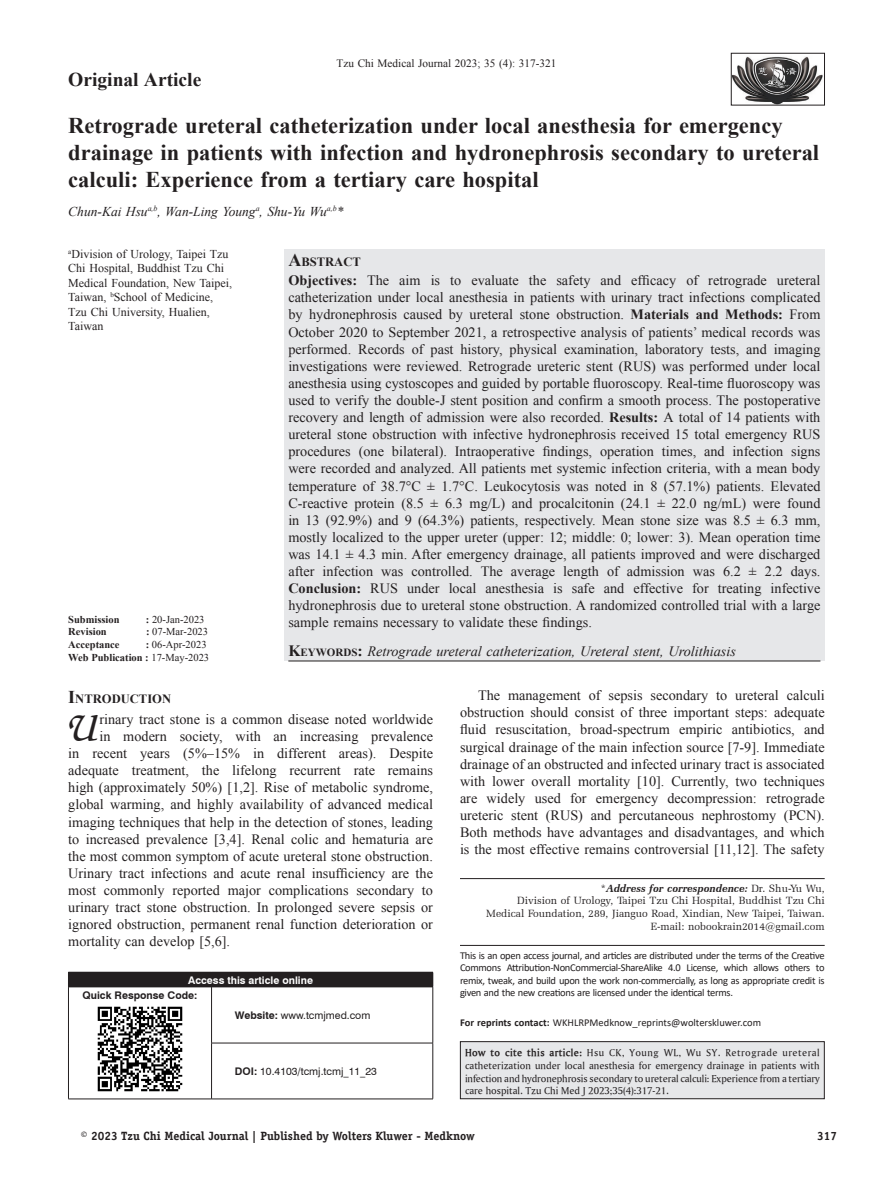
<style>
.page{position:relative;width:893px;height:1191px;background:#fff}
.page>*{position:absolute;margin:0;border:0;box-sizing:border-box;transform-origin:0 0}
._1_TX_text{font:italic 500 42.15px "Zapf Chancery IT Cby BT";color:#231f20}
.AT{font:700 22.5px/27px "Times New Roman";color:#231f20}
.AH{font:700 19.5px "Times New Roman";color:#231f20}
.ABS{font:14.25px/17.1px "Times New Roman";color:#231f20;text-align:justify}
._1_TX_text-2{font:14.25px "Times New Roman";color:#231f20}
.TX{font:14.25px/17.1px "Times New Roman";color:#231f20;text-align:justify}
.KWD{font:italic 14.25px "Times New Roman";color:#231f20}
.AU{font:italic 13.5px "Times New Roman";color:#231f20}
.ABSH{font:700 12.6px "Times New Roman";color:#231f20}
.AFF{font:12px/14.4px "Times New Roman";color:#231f20}
.t1{font:700 12px "Officina Serif";color:#231f20}
.F_RH{font:11.25px "Times New Roman";color:#231f20}
.TX-2{font:10.5px/12.6px "Calibri";letter-spacing:-.03em;color:#231f20;text-align:justify}
.HTC{font:10.5px/12.6px "Ameretto Normal";color:#231f20;text-align:justify}
.ADD{font:10.5px/12.6px "Zapf Elliptical 711 BT";color:#231f20;text-align:right}
.TX-3{font:10.5px "Calibri";color:#231f20}
.HIS{font:700 10.5px "Times New Roman";color:#231f20}
.HIS-2{font:10.5px "Times New Roman";color:#231f20}
.DOI{font:10.5px "Swiss 721 BT";color:#231f20}
.ATAO{font:700 10.5px "Swiss 721 BT";color:#fff}
.Website{font:10.5px "Swiss 721 BT";color:#231f20}
.QRC{font:700 10.5px "Swiss 721 BT";color:#231f20}
.s1{font-size:18px}
.s2{font-weight:700}
.s3{font-weight:700;font-style:normal;font-size:15.75px}
.s4{font-weight:700;font-style:normal;font-size:10.95px}
.s5{font-weight:400}
.s6{font-weight:700;font-style:italic}
.s7{font-family:"Ameretto";font-weight:700}
</style>
<div class="page">
<div style="left:284px;top:249px;width:541px;height:411px;background:#e6e7e9"></div>
<hr style="left:288px;top:660px;width:532px;height:1px;background:#231f20">
<div style="left:460px;top:1041px;width:364px;height:57px;background:#e6e7e9"></div>
<div style="left:460px;top:1041px;width:365px;height:58px;border:1px solid #231f20"></div>
<div style="left:68px;top:972px;width:365px;height:15px;background:#231f20"></div>
<svg style="left:433px;top:972px;width:1px;height:14px"></svg>
<hr style="left:68px;top:987px;width:1px;height:56px;background:#231f20">
<hr style="left:68px;top:1043px;width:1px;height:55px;background:#231f20">
<hr style="left:211px;top:987px;width:1px;height:55px;background:#231f20">
<hr style="left:433px;top:987px;width:1px;height:55px;background:#231f20">
<hr style="left:68px;top:1098px;width:144px;height:1px;background:#231f20">
<hr style="left:211px;top:1043px;width:1px;height:55px;background:#231f20">
<hr style="left:211px;top:1042px;width:222px;height:1px;background:#231f20">
<hr style="left:433px;top:1043px;width:1px;height:55px;background:#231f20">
<hr style="left:212px;top:1098px;width:221px;height:1px;background:#231f20">
<img style="left:98px;top:1007px;width:84px;height:85px">
<hr style="left:460px;top:878px;width:365px;height:1px;background:#231f20">
<img style="left:733px;top:56px;width:90px;height:47px">
<div style="left:731px;top:53px;width:94px;height:52px;border:1px solid #231f20"></div>
<hr style="left:460px;top:945px;width:365px;height:1px;background:#231f20">
<p class="AH" style="left:68px;top:66px;width:135px">Original Article</p>
<p class="F_RH" style="left:336px;top:55px;width:221px">Tzu Chi Medical Journal 2023; 35 (4): 317‑321</p>
<p class="AT" style="left:68px;top:111px;width:752px">Retrograde ureteral catheterization under local anesthesia for emergency drainage in patients with infection and hydronephrosis secondary to ureteral calculi: Experience from a tertiary care hospital</p>
<p class="AU" style="left:68px;top:202px;width:277px">Chun‑Kai Hsu<sup>a,b</sup>, Wan‑Ling Young<sup>a</sup>, Shu‑Yu Wu<sup>a,b</sup>*</p>
<p class="AFF" style="left:68px;top:246px;width:165px"><sup>a</sup>Division of Urology, Taipei Tzu<br>Chi Hospital, Buddhist Tzu Chi<br>Medical Foundation, New Taipei,<br>Taiwan, <sup>b</sup>School of Medicine,<br>Tzu Chi University, Hualien,<br>Taiwan</p>
<p class="ABSH" style="left:288px;top:253px;width:74px"><span class="s1">A</span>BSTRACT</p>
<p class="ABS" style="left:288px;top:272px;width:534px"><span class="s2">Objectives:</span> The aim is to evaluate the safety and efficacy of retrograde ureteral catheterization under local anesthesia in patients with urinary tract infections complicated by hydronephrosis caused by ureteral stone obstruction. <span class="s2">Materials and Methods:</span> From October 2020 to September 2021, a retrospective analysis of patients’ medical records was performed. Records of past history, physical examination, laboratory tests, and imaging investigations were reviewed. Retrograde ureteric stent (RUS) was performed under local anesthesia using cystoscopes and guided by portable fluoroscopy. Real‑time fluoroscopy was used to verify the double‑J stent position and confirm a smooth process. The postoperative recovery and length of admission were also recorded. <span class="s2">Results:</span> A total of 14 patients with ureteral stone obstruction with infective hydronephrosis received 15 total emergency RUS procedures (one bilateral). Intraoperative findings, operation times, and infection signs were recorded and analyzed. All patients met systemic infection criteria, with a mean body temperature of 38.7°C ± 1.7°C. Leukocytosis was noted in 8 (57.1%) patients. Elevated C‑reactive protein (8.5 ± 6.3 mg/L) and procalcitonin (24.1 ± 22.0 ng/mL) were found in 13 (92.9%) and 9 (64.3%) patients, respectively. Mean stone size was 8.5 ± 6.3 mm, mostly localized to the upper ureter (upper: 12; middle: 0; lower: 3). Mean operation time was 14.1 ± 4.3 min. After emergency drainage, all patients improved and were discharged after infection was controlled. The average length of admission was 6.2 ± 2.2 days.<br><span class="s2">Conclusion:</span> RUS under local anesthesia is safe and effective for treating infective hydronephrosis due to ureteral stone obstruction. A randomized controlled trial with a large sample remains necessary to validate these findings.</p>
<p class="KWD" style="left:288px;top:642px;width:449px"><span class="s3">K</span><span class="s4">EYWORDS</span><span class="s3">:</span> Retrograde ureteral catheterization, Ureteral stent, Urolithiasis</p>
<p class="TX" style="left:460px;top:686px;width:366px;text-indent:18px">The management of sepsis secondary to ureteral calculi obstruction should consist of three important steps: adequate fluid resuscitation, broad‑spectrum empiric antibiotics, and surgical drainage of the main infection source [7‑9]. Immediate drainage of an obstructed and infected urinary tract is associated with lower overall mortality [10]. Currently, two techniques are widely used for emergency decompression: retrograde ureteric stent (RUS) and percutaneous nephrostomy (PCN).<br>Both methods have advantages and disadvantages, and which is the most effective remains controversial [11,12]. The safety</p>
<p class="HIS" style="left:68px;top:612px;width:53px">Submission</p>
<p class="HIS-2" style="left:146px;top:612px;width:60px"><span class="s2">:</span> 20‑Jan‑2023</p>
<p class="HIS" style="left:68px;top:624px;width:40px">Revision</p>
<p class="HIS-2" style="left:146px;top:625px;width:63px"><span class="s2">:</span> 07‑Mar‑2023</p>
<p class="HIS" style="left:68px;top:637px;width:53px">Acceptance</p>
<p class="HIS-2" style="left:146px;top:637px;width:62px"><span class="s2">:</span> 06‑Apr‑2023</p>
<p class="HIS" style="left:68px;top:650px;width:142px">Web Publication : <span class="s5">17-May-2023</span></p>
<h1 class="ABSH" style="left:68px;top:689px;width:104px"><span class="s1">I</span>NTRODUCTION</h1>
<p class="_1_TX_text" style="left:68px;top:705px;width:33px">U</p>
<p class="_1_TX_text-2" style="left:99px;top:709px;width:335px">rinary tract stone is a common disease noted worldwide</p>
<p class="_1_TX_text-2" style="left:99px;top:726px;width:335px">in modern society, with an increasing prevalence</p>
<p class="_1_TX_text-2" style="left:68px;top:744px;width:366px">in recent years (5%–15% in different areas). Despite</p>
<p class="_1_TX_text-2" style="left:68px;top:761px;width:366px">adequate treatment, the lifelong recurrent rate remains</p>
<p class="_1_TX_text-2" style="left:68px;top:778px;width:366px">high (approximately 50%) [1,2]. Rise of metabolic syndrome,</p>
<p class="_1_TX_text-2" style="left:68px;top:795px;width:366px">global warming, and highly availability of advanced medical</p>
<p class="_1_TX_text-2" style="left:68px;top:812px;width:366px">imaging techniques that help in the detection of stones, leading</p>
<p class="_1_TX_text-2" style="left:68px;top:829px;width:366px">to increased prevalence [3,4]. Renal colic and hematuria are</p>
<p class="_1_TX_text-2" style="left:68px;top:846px;width:366px">the most common symptom of acute ureteral stone obstruction.</p>
<p class="_1_TX_text-2" style="left:68px;top:863px;width:366px">Urinary tract infections and acute renal insufficiency are the</p>
<p class="_1_TX_text-2" style="left:68px;top:880px;width:366px">most commonly reported major complications secondary to</p>
<p class="_1_TX_text-2" style="left:68px;top:897px;width:366px">urinary tract stone obstruction. In prolonged severe sepsis or</p>
<p class="_1_TX_text-2" style="left:68px;top:915px;width:366px">ignored obstruction, permanent renal function deterioration or</p>
<p class="_1_TX_text-2" style="left:68px;top:932px;width:163px">mortality can develop [5,6].</p>
<p class="ADD" style="left:486px;top:881px;width:340px">*<span class="s6">Address for correspondence:</span> Dr. Shu‑Yu Wu,<br>Division of Urology, Taipei Tzu Chi Hospital, Buddhist Tzu Chi Medical Foundation, 289, Jianguo Road, Xindian, New Taipei, Taiwan.<br>E‑mail: nobookrain2014@gmail.com</p>
<p class="TX-2" style="left:460px;top:948px;width:366px">This is an open access journal, and articles are distributed under the terms of the Creative Commons Attribution‑NonCommercial‑ShareAlike 4.0 License, which allows others to remix, tweak, and build upon the work non‑commercially, as long as appropriate credit is given and the new creations are licensed under the identical terms.</p>
<p class="TX-3" style="left:460px;top:1015px;width:303px"><span class="s2">For reprints contact:</span> WKHLRPMedknow_reprints@wolterskluwer.com</p>
<p class="ATAO" style="left:188px;top:972px;width:126px">Access this article online</p>
<p class="QRC" style="left:83px;top:988px;width:116px">Quick Response Code:</p>
<p class="Website" style="left:235px;top:1008px;width:137px"><span class="s2">Website:</span> www.tcmjmed.com</p>
<p class="DOI" style="left:235px;top:1064px;width:144px"><span class="s2">DOI:</span> 10.4103/tcmj.tcmj_11_23</p>
<p class="HTC" style="left:465px;top:1046px;width:356px"><span class="s7">How to cite this article:</span> Hsu CK, Young WL, Wu SY. Retrograde ureteral catheterization under local anesthesia for emergency drainage in patients with infection and hydronephrosis secondary to ureteral calculi: Experience from a tertiary care hospital. Tzu Chi Med J 2023;35(4):317-21.</p>
<p class="t1" style="left:81px;top:1128px;width:395px">© 2023 Tzu Chi Medical Journal | Published by Wolters Kluwer - Medknow</p>
<p class="t1" style="left:817px;top:1128px;width:22px">317</p>
</div>
